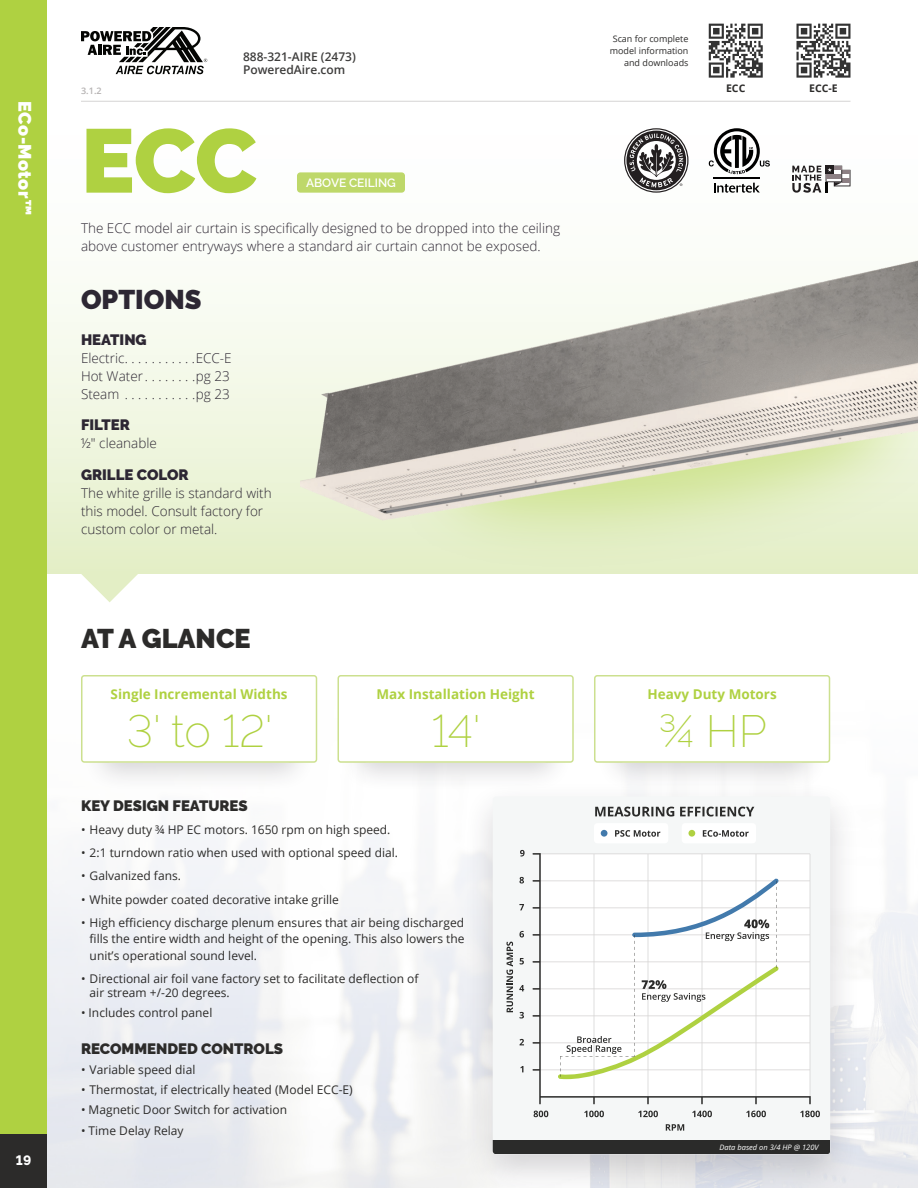
<style>
.page{position:relative;width:918px;height:1188px;background:#fff}
.page>*{position:absolute;margin:0;border:0;box-sizing:border-box;transform-origin:0 0}
.t1{font:900 90px "Raleway";color:#afd141}
.t2{font:200 45px "Raleway";letter-spacing:-.005em;color:#afd141}
.t3{font:900 27px "Raleway";color:#2c2b2a}
.t4{font:900 27px "Raleway";color:#2d2733}
.t5{font:900 18px "Raleway";letter-spacing:.02em;color:#fff}
.t6{font:900 15px "Raleway";color:#2c2b2a}
.t7{font:900 15px "Raleway";color:#2d2733}
.t8{font:300 13.5px/18px "Open Sans";color:#2d2733}
.t9{font:700 13.5px "Open Sans";color:#afd141}
.t10{font:800 13.5px "Raleway";color:#fff}
.t11{font:12px "Open Sans";color:#2c2b2a}
.t12{font:600 12px "Open Sans";color:#3e3d3c}
.t13{font:600 12px "Raleway";color:#fff}
.t14{font:700 10.5px "Open Sans";color:#2c2b2a}
.t15{font:9px "Open Sans";color:#2c2b2a}
.t16{font:600 9px "Open Sans";color:#b5b2b2}
.t17{font:italic 7.5px "Open Sans";color:#fff}
</style>
<div class="page">
<svg style="left:81px;top:574px;width:57px;height:28px"></svg>
<div style="left:47px;top:101px;width:871px;height:473px;background:linear-gradient(to bottom,#fff,#e6f1cd)"></div>
<div style="left:395px;top:330px;width:523px;height:242px;background:#e4efc7"></div>
<div style="left:82px;top:679px;width:234px;height:113px;background:#2d2733;opacity:.2"></div>
<div style="left:82px;top:676px;width:234px;height:86px;background:#fff;border-radius:3px"></div>
<div style="left:81px;top:675px;width:236px;height:88px;border:2px solid #cce08f;border-radius:3px"></div>
<div style="left:338px;top:679px;width:235px;height:113px;background:#2d2733;opacity:.2"></div>
<div style="left:338px;top:676px;width:235px;height:86px;background:#fff;border-radius:3px"></div>
<div style="left:337px;top:675px;width:237px;height:88px;border:2px solid #cce08f;border-radius:3px"></div>
<div style="left:595px;top:679px;width:234px;height:113px;background:#2d2733;opacity:.2"></div>
<div style="left:595px;top:676px;width:234px;height:86px;background:#fff;border-radius:3px"></div>
<div style="left:594px;top:675px;width:236px;height:88px;border:2px solid #cce08f;border-radius:3px"></div>
<img style="left:301px;top:252px;width:617px;height:269px">
<svg style="left:714px;top:183px;width:46px;height:10px"></svg>
<hr style="left:714px;top:178px;width:46px;height:1px;background:#000">
<svg style="left:709px;top:128px;width:61px;height:46px"></svg>
<svg style="left:792px;top:166px;width:58px;height:27px"></svg>
<div style="left:463px;top:780px;width:398px;height:408px;background:#2d2733;opacity:.2"></div>
<div style="left:493px;top:796px;width:337px;height:358px;background:#f5f7f7;border-radius:3px"></div>
<div style="left:493px;top:1141px;width:337px;height:13px;background:#2b2b2a"></div>
<svg style="left:532px;top:853px;width:279px;height:251px;fill:#fff"></svg>
<svg style="left:558px;top:878px;width:221px;height:201px"></svg>
<svg style="left:534px;top:1111px;width:14px;height:6px"></svg>
<svg style="left:584px;top:1111px;width:20px;height:6px"></svg>
<svg style="left:638px;top:1111px;width:20px;height:6px"></svg>
<svg style="left:692px;top:1111px;width:20px;height:6px"></svg>
<svg style="left:746px;top:1111px;width:20px;height:6px"></svg>
<svg style="left:800px;top:1111px;width:20px;height:6px"></svg>
<svg style="left:666px;top:1124px;width:18px;height:7px"></svg>
<svg style="left:520px;top:1039px;width:4px;height:6px"></svg>
<svg style="left:520px;top:1012px;width:4px;height:6px"></svg>
<svg style="left:519px;top:985px;width:5px;height:6px"></svg>
<svg style="left:520px;top:958px;width:4px;height:6px"></svg>
<svg style="left:519px;top:931px;width:5px;height:7px"></svg>
<svg style="left:519px;top:904px;width:5px;height:6px"></svg>
<svg style="left:519px;top:877px;width:5px;height:7px"></svg>
<svg style="left:520px;top:850px;width:5px;height:7px"></svg>
<svg style="left:506px;top:942px;width:7px;height:70px"></svg>
<div style="left:682px;top:823px;width:74px;height:20px;background:#fff;border-radius:3px"></div>
<svg style="left:703px;top:830px;width:46px;height:7px"></svg>
<div style="left:688px;top:830px;width:7px;height:7px;background:#afd141;border-radius:50%"></div>
<div style="left:594px;top:823px;width:74px;height:20px;background:#fff;border-radius:3px"></div>
<svg style="left:615px;top:830px;width:45px;height:7px"></svg>
<div style="left:601px;top:830px;width:7px;height:7px;background:#427aac;border-radius:50%"></div>
<svg style="left:595px;top:807px;width:159px;height:10px"></svg>
<svg style="left:624px;top:128px;width:64px;height:65px"></svg>
<div style="left:297px;top:172px;width:108px;height:21px;background:#bed86a;border-radius:3px"></div>
<svg style="left:796px;top:24px;width:54px;height:54px"></svg>
<svg style="left:709px;top:24px;width:54px;height:54px"></svg>
<div style="left:0;top:0;width:47px;height:1188px;background:#afd141"></div>
<svg style="left:81px;top:27px;width:126px;height:47px"></svg>
<hr style="left:81px;top:101px;width:769px;height:1px;background:#d5d4d3">
<div style="left:0;top:1134px;width:47px;height:54px;background:#2c2b2a"></div>
<h3 class="t5" style="left:35px;top:101px;width:116px;rotate:90deg">ECo-Motor™</h3>
<p class="t10" style="left:16px;top:1153px;width:17px">19</p>
<p class="t12" style="left:243px;top:48px;width:114px">888-321-AIRE (2473)</p>
<p class="t16" style="left:81px;top:85px;width:22px">3.1.2</p>
<p class="t12" style="left:243px;top:62px;width:104px">PoweredAire.com</p>
<p class="t1" style="left:81px;top:109px;width:178px">ECC</p>
<p class="t13" style="left:306px;top:176px;width:91px">ABOVE CEILING</p>
<p class="t8" style="left:81px;top:219px;width:481px">The ECC model air curtain is specifically designed to be dropped into the ceiling above customer entryways where a standard air curtain cannot be exposed.</p>
<p class="t4" style="left:81px;top:284px;width:122px">OPTIONS</p>
<p class="t7" style="left:81px;top:331px;width:67px">HEATING</p>
<p class="t8" style="left:81px;top:348px;width:152px">Electric . . . . . . . . . . ECC-E</p>
<p class="t8" style="left:81px;top:366px;width:150px">Hot Water . . . . . . . pg 23</p>
<p class="t8" style="left:81px;top:384px;width:150px">Steam . . . . . . . . . . pg 23</p>
<p class="t7" style="left:81px;top:416px;width:50px">FILTER</p>
<p class="t8" style="left:81px;top:434px;width:77px">½″ cleanable</p>
<p class="t7" style="left:81px;top:466px;width:109px">GRILLE COLOR</p>
<p class="t8" style="left:81px;top:483px;width:192px">The white grille is standard with this model. Consult factory for custom color or metal.</p>
<p class="t3" style="left:81px;top:623px;width:171px">AT A GLANCE</p>
<p class="t9" style="left:111px;top:685px;width:178px">Single Incremental Widths</p>
<p class="t2" style="left:127px;top:705px;width:148px">3' to 12'</p>
<p class="t9" style="left:377px;top:685px;width:160px">Max Installation Height</p>
<p class="t2" style="left:432px;top:705px;width:51px">14'</p>
<p class="t6" style="left:81px;top:797px;width:168px">KEY DESIGN FEATURES</p>
<p class="t11" style="left:81px;top:821px;width:311px">• Heavy duty ¾ HP EC motors. 1650 rpm on high speed.</p>
<p class="t11" style="left:81px;top:845px;width:319px">• 2:1 turndown ratio when used with optional speed dial.</p>
<p class="t11" style="left:81px;top:868px;width:102px">• Galvanized fans.</p>
<p class="t11" style="left:81px;top:891px;width:259px">• White powder coated decorative intake grille</p>
<p class="t11" style="left:81px;top:914px;width:385px">• High efficiency discharge plenum ensures that air being discharged</p>
<p class="t11" style="left:90px;top:931px;width:376px">fills the entire width and height of the opening. This also lowers the</p>
<p class="t11" style="left:90px;top:947px;width:169px">unit’s operational sound level.</p>
<p class="t11" style="left:81px;top:971px;width:339px">• Directional air foil vane factory set to facilitate deflection of</p>
<p class="t11" style="left:90px;top:984px;width:142px">air stream +/-20 degrees.</p>
<p class="t11" style="left:81px;top:1004px;width:133px">• Includes control panel</p>
<p class="t6" style="left:81px;top:1040px;width:204px">RECOMMENDED CONTROLS</p>
<p class="t11" style="left:81px;top:1061px;width:116px">• Variable speed dial</p>
<p class="t11" style="left:81px;top:1082px;width:273px">• Thermostat, if electrically heated (Model ECC-E)</p>
<p class="t11" style="left:81px;top:1102px;width:208px">• Magnetic Door Switch for activation</p>
<p class="t11" style="left:81px;top:1122px;width:104px">• Time Delay Relay</p>
<p class="t15" style="left:613px;top:33px;width:77px">Scan for complete</p>
<p class="t15" style="left:610px;top:45px;width:80px">model information</p>
<p class="t15" style="left:624px;top:57px;width:66px">and downloads</p>
<p class="t14" style="left:726px;top:80px;width:21px">ECC</p>
<p class="t14" style="left:809px;top:80px;width:30px">ECC-E</p>
<p class="t9" style="left:647px;top:685px;width:131px">Heavy Duty Motors</p>
<p class="t2" style="left:659px;top:705px;width:109px">¾ HP</p>
<p class="t17" style="left:720px;top:1142px;width:101px">Data based on 3/4 HP @ 120V</p>
</div>
